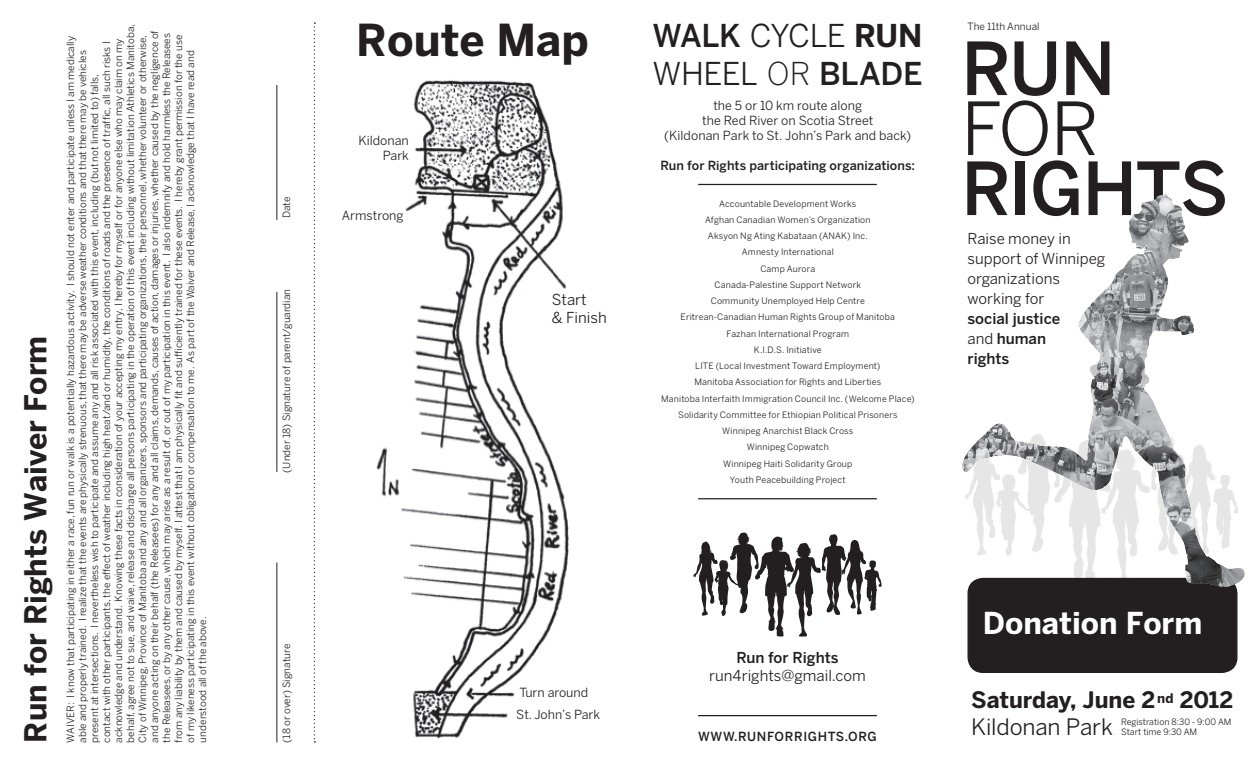
<style>
.page{position:relative;width:1260px;height:765px;background:#fff}
.page>*{position:absolute;margin:0;border:0;box-sizing:border-box;transform-origin:0 0}
.t1{font:500 72.5px "Benton Sans";letter-spacing:-.02em;color:#231f20}
.t2{font:72.5px "Benton Sans";color:#231f20}
.t3{font:700 43.75px "Benton Sans";color:#231f20}
.t4{font:31.25px "Benton Sans";letter-spacing:-.015em;color:#231f20}
.t5{font:700 30px "Benton Sans";color:#231f20}
.t6{font:700 30px "Benton Sans";color:#fff}
.t7{font:700 22.5px "Benton Sans";letter-spacing:-.005em;color:#231f20}
.t8{font:22.5px "Benton Sans";letter-spacing:-.005em;color:#231f20}
.t9{font:15px/20px "Benton Sans";color:#231f20}
.t10{font:500 15px "Benton Sans";color:#231f20}
.t11{font:12.5px "Benton Sans";color:#231f20}
.t12{font:500 12.5px "Benton Sans";letter-spacing:.005em;color:#231f20}
.t13{font:500 12.5px "Benton Sans";letter-spacing:.05em;color:#231f20}
.t14{font:10px/12px "Benton Sans";color:#231f20}
.t15{font:8.75px "Benton Sans";letter-spacing:.02em;color:#231f20}
.t16{font:8.75px "Benton Sans";color:#231f20}
.s1{font-weight:500}
.s2{font-weight:700}
.s3{font-weight:300}
.s4{font-weight:400}
</style>
<div class="page">
<img style="left:376px;top:80px;width:193px;height:659px">
<hr style="left:698px;top:715px;width:179px;height:1px;background:#231f20">
<img style="left:965px;top:434px;width:273px;height:151px">
<div style="left:968px;top:578px;width:269px;height:94px;background:#231f20;border-radius:15px"></div>
<div style="left:968px;top:578px;width:270px;height:95px;border:1px solid #231f20;border-radius:15px"></div>
<hr style="left:277px;top:562px;width:1px;height:180px;background:#231f20">
<hr style="left:277px;top:292px;width:1px;height:180px;background:#231f20">
<hr style="left:277px;top:85px;width:1px;height:135px;background:#231f20">
<svg style="left:314px;top:22px;width:1px;height:720px"></svg>
<svg style="left:693px;top:532px;width:189px;height:105px"></svg>
<hr style="left:698px;top:184px;width:179px;height:1px;background:#231f20">
<img style="left:962px;top:194px;width:203px;height:297px">
<hr style="left:698px;top:498px;width:179px;height:1px;background:#231f20">
<p class="t5" style="left:18px;top:742px;width:408px;rotate:-90deg">Run for Rights Waiver Form</p>
<p class="t14" style="left:64px;top:742px;width:720px;rotate:-90deg">WAIVER: I know that participating in either a race, fun run or walk is a potentially hazardous activity. I should not enter and participate unless I am medically able and properly trained. I realize that the events are physically strenuous, that there may be adverse weather conditions and that there may be vehicles present at intersections. I nevertheless wish to participate and assume any and all risk associated with this event, including (but not limited to) falls,<br>contact with other participants, the effect of weather including high heat/and or humidity, the conditions of roads and the presence of traffic, all such risks I acknowledge and understand. Knowing these facts in consideration of your accepting my entry, I hereby for myself or for anyone else who may claim on my behalf, agree not to sue, and waive, release and discharge all persons participating in the operation of this event including without limitation Athletics Manitoba, City of Winnipeg, Province of Manitoba and any and all organizers, sponsors and participating organizations, their personnel, whether volunteer or otherwise, and anyone acting on their behalf (the Releasees) for any and all claims, demands, causes of action, damages or injuries, whether caused by the negligence of the Releasees, or by any other cause, which may arise as a result of, or out of my participation in this event. I also indemnify and hold harmless the Releasees from any liability by them and caused by myself. I attest that I am physically fit and sufficiently trained for these events. I hereby grant permission for the use of my likeness participating in this event without obligation or compensation to me. As part of the Waiver and Release, I acknowledge that I have read and understood all of the above.</p>
<p class="t14" style="left:280px;top:218px;width:23px;rotate:-90deg">Date</p>
<p class="t14" style="left:280px;top:472px;width:185px;rotate:-90deg">(Under 18) Signature of parent/guardian</p>
<p class="t3" style="left:356px;top:14px;width:234px">Route Map</p>
<p class="t11" style="left:359px;top:133px;width:52px">Kildonan</p>
<p class="t11" style="left:383px;top:148px;width:27px">Park</p>
<p class="t11" style="left:342px;top:208px;width:63px">Armstrong</p>
<p class="t9" style="left:552px;top:289px;width:36px">Start</p>
<p class="t9" style="left:552px;top:307px;width:56px">&amp; Finish</p>
<p class="t4" style="left:652px;top:17px;width:272px"><span class="s1">WALK</span> CYCLE <span class="s2">RUN</span></p>
<p class="t4" style="left:652px;top:55px;width:271px">WHEEL <span class="s3">OR</span> <span class="s1">BLADE</span></p>
<p class="t11" style="left:713px;top:98px;width:150px">the 5 or 10 km route along</p>
<p class="t11" style="left:702px;top:113px;width:173px">the Red River on Scotia Street</p>
<p class="t11" style="left:664px;top:128px;width:248px">(Kildonan Park to St. John’s Park and back)</p>
<p class="t12" style="left:660px;top:158px;width:256px">Run for Rights participating organizations:</p>
<p class="t15" style="left:719px;top:198px;width:139px">Accountable Development Works</p>
<p class="t15" style="left:705px;top:215px;width:167px">Afghan Canadian Women’s Organization</p>
<p class="t15" style="left:708px;top:231px;width:161px">Aksyon Ng Ating Kabataan (ANAK) Inc.</p>
<p class="t15" style="left:742px;top:247px;width:94px">Amnesty International</p>
<p class="t15" style="left:760px;top:263px;width:56px">Camp Aurora</p>
<p class="t15" style="left:715px;top:280px;width:148px">Canada-Palestine Support Network</p>
<p class="t15" style="left:711px;top:296px;width:156px">Community Unemployed Help Centre</p>
<p class="t15" style="left:681px;top:312px;width:216px">Eritrean-Canadian Human Rights Group of Manitoba</p>
<p class="t15" style="left:727px;top:328px;width:124px">Fazhan International Program</p>
<p class="t15" style="left:754px;top:345px;width:69px">K.I.D.S. Initiative</p>
<p class="t15" style="left:695px;top:361px;width:187px">LITE (Local Investment Toward Employment)</p>
<p class="t15" style="left:694px;top:377px;width:188px">Manitoba Association for Rights and Liberties</p>
<p class="t15" style="left:661px;top:393px;width:255px">Manitoba Interfaith Immigration Council Inc. (Welcome Place)</p>
<p class="t15" style="left:678px;top:410px;width:221px">Solidarity Committee for Ethiopian Political Prisoners</p>
<p class="t15" style="left:722px;top:426px;width:133px">Winnipeg Anarchist Black Cross</p>
<p class="t15" style="left:747px;top:442px;width:83px">Winnipeg Copwatch</p>
<p class="t15" style="left:723px;top:458px;width:131px">Winnipeg Haiti Solidarity Group</p>
<p class="t15" style="left:730px;top:475px;width:117px">Youth Peacebuilding Project</p>
<p class="t14" style="left:968px;top:21px;width:74px">The 11th Annual</p>
<p class="t1" style="left:961px;top:26px;width:156px">RUN</p>
<p class="t2" style="left:961px;top:86px;width:140px">FOR</p>
<p class="t1" style="left:961px;top:146px;width:269px">RIGHTS</p>
<p class="t9" style="left:968px;top:229px;width:139px">Raise money in support of Winnipeg organizations working for</p>
<p class="t10" style="left:968px;top:310px;width:94px">social justice</p>
<p class="t10" style="left:968px;top:330px;width:80px"><span class="s4">and</span> human</p>
<p class="t10" style="left:968px;top:350px;width:43px">rights</p>
<p class="t14" style="left:280px;top:742px;width:100px;rotate:-90deg">(18 or over) Signature</p>
<p class="t11" style="left:519px;top:686px;width:70px">Turn around</p>
<p class="t11" style="left:516px;top:707px;width:85px">St. John’s Park</p>
<p class="t10" style="left:736px;top:649px;width:104px">Run for Rights</p>
<p class="t9" style="left:709px;top:666px;width:158px">run4rights@gmail.com</p>
<p class="t13" style="left:698px;top:729px;width:180px">WWW.RUNFORRIGHTS.ORG</p>
<p class="t6" style="left:983px;top:605px;width:221px">Donation Form</p>
<p class="t7" style="left:971px;top:686px;width:264px">Saturday, June 2 <sup>nd</sup> 2012</p>
<p class="t8" style="left:971px;top:713px;width:143px">Kildonan Park</p>
<p class="t16" style="left:1121px;top:717px;width:112px">Registration 8:30 - 9:00 AM</p>
<p class="t16" style="left:1121px;top:727px;width:78px">Start time 9:30 AM</p>
</div>
